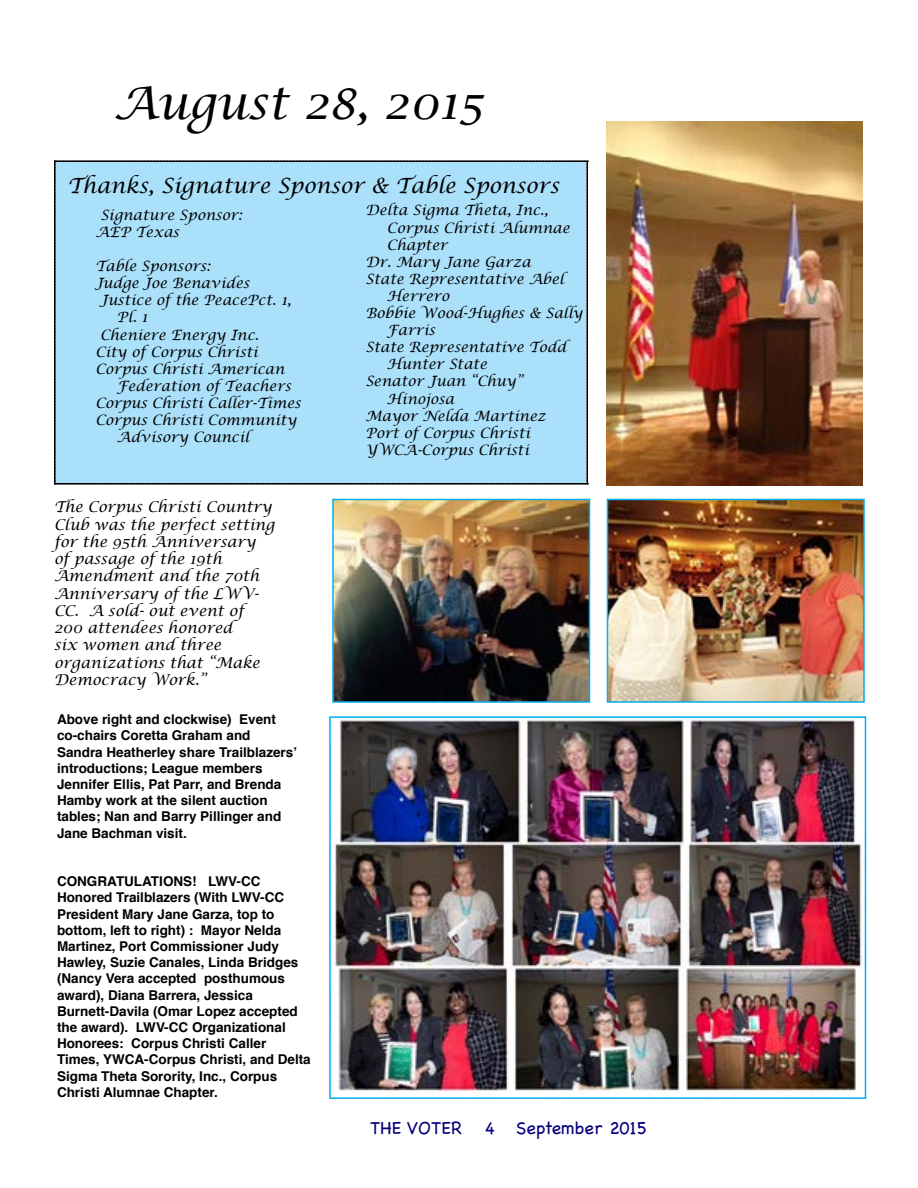
<style>
.page{position:relative;width:918px;height:1188px;background:#fff}
.page>*{position:absolute;margin:0;border:0;box-sizing:border-box;transform-origin:0 0}
.t1{font:italic 45px "Lucida Calligraphy";color:#000}
.t2{font:italic 21px "Lucida Calligraphy";color:#000}
.t3{font:18px "Chalkboard";color:#05007e}
.t4{font:italic 15px/17.2px "Lucida Calligraphy";color:#000}
.t5{font:italic 14.25px/17.1px "Lucida Calligraphy";color:#000}
.t6{font:700 13.5px/16.2px "Helvetica";color:#000}
</style>
<div class="page">
<div style="left:54px;top:160px;width:534px;height:324px;background:#aae0fa"></div>
<img style="left:332px;top:719px;width:530px;height:377px">
<div style="left:329px;top:716px;width:537px;height:383px;border:2px solid #00aeef"></div>
<img style="left:335px;top:502px;width:252px;height:198px">
<div style="left:332px;top:499px;width:258px;height:204px;border:2px solid #00aeef"></div>
<img style="left:606px;top:122px;width:256px;height:363px">
<img style="left:610px;top:502px;width:252px;height:198px">
<div style="left:607px;top:499px;width:258px;height:204px;border:2px solid #00aeef"></div>
<h1 class="t1" style="left:113px;top:76px;width:371px">August 28, 2015</h1>
<h2 class="t2" style="left:68px;top:173px;width:493px">Thanks, Signature Sponsor &amp; Table Sponsors</h2>
<p class="t5" style="left:365px;top:202px;width:184px">Delta Sigma Theta, Inc.,</p>
<p class="t5" style="left:387px;top:219px;width:184px">Corpus Christi Alumnae</p>
<p class="t5" style="left:387px;top:237px;width:62px">Chapter</p>
<p class="t5" style="left:365px;top:254px;width:167px">Dr. Mary Jane Garza</p>
<p class="t5" style="left:365px;top:271px;width:200px">State Representative Abel</p>
<p class="t5" style="left:387px;top:288px;width:64px">Herrero</p>
<p class="t5" style="left:365px;top:305px;width:219px">Bobbie Wood-Hughes &amp; Sally</p>
<p class="t5" style="left:387px;top:322px;width:50px">Farris</p>
<p class="t5" style="left:365px;top:339px;width:202px">State Representative Todd</p>
<p class="t5" style="left:387px;top:356px;width:102px">Hunter State</p>
<p class="t5" style="left:365px;top:373px;width:159px">Senator Juan “Chuy”</p>
<p class="t5" style="left:387px;top:390px;width:69px">Hinojosa</p>
<p class="t5" style="left:365px;top:408px;width:182px">Mayor Nelda Martinez</p>
<p class="t5" style="left:365px;top:425px;width:166px">Port of Corpus Christi</p>
<p class="t5" style="left:365px;top:442px;width:165px">YWCA-Corpus Christi</p>
<p class="t5" style="left:95px;top:207px;width:148px;text-indent:5px">Signature Sponsor:<br>AEP Texas</p>
<p class="t5" style="left:95px;top:258px;width:117px">Table Sponsors:</p>
<p class="t5" style="left:95px;top:275px;width:156px">Judge Joe Benavides</p>
<p class="t5" style="left:100px;top:292px;width:193px">Justice of the PeacePct. 1,</p>
<p class="t5" style="left:117px;top:309px;width:32px">Pl. 1</p>
<p class="t5" style="left:100px;top:326px;width:160px">Cheniere Energy Inc.</p>
<p class="t5" style="left:95px;top:344px;width:164px">City of Corpus Christi</p>
<p class="t5" style="left:95px;top:361px;width:191px">Corpus Christi American</p>
<p class="t5" style="left:117px;top:378px;width:176px">Federation of Teachers</p>
<p class="t5" style="left:95px;top:395px;width:207px">Corpus Christi Caller-Times</p>
<p class="t5" style="left:95px;top:412px;width:203px">Corpus Christi Community</p>
<p class="t5" style="left:117px;top:429px;width:134px">Advisory Council</p>
<p class="t4" style="left:54px;top:499px;width:222px">The Corpus Christi Country<br>Club was the perfect setting for the 95th Anniversary<br>of passage of the 19th<br>Amendment and the 70th<br>Anniversary of the LWV-<br>CC. A sold- out event of<br>200 attendees honored<br>six women and three organizations that “Make<br>Democracy Work.”</p>
<p class="t6" style="left:57px;top:711px;width:242px">Above right and clockwise) Event co-chairs Coretta Graham and<br>Sandra Heatherley share Trailblazers’ introductions; League members<br>Jennifer Ellis, Pat Parr, and Brenda<br>Hamby work at the silent auction tables; Nan and Barry Pillinger and<br>Jane Bachman visit.</p>
<p class="t6" style="left:57px;top:873px;width:255px">CONGRATULATIONS! LWV-CC Honored Trailblazers (With LWV-CC President Mary Jane Garza, top to bottom, left to right) : Mayor Nelda Martinez, Port Commissioner Judy Hawley, Suzie Canales, Linda Bridges (Nancy Vera accepted posthumous award), Diana Barrera, Jessica Burnett-Davila (Omar Lopez accepted the award). LWV-CC Organizational Honorees: Corpus Christi Caller Times, YWCA-Corpus Christi, and Delta Sigma Theta Sorority, Inc., Corpus Christi Alumnae Chapter.</p>
<h3 class="t3" style="left:370px;top:1117px;width:94px">THE VOTER</h3>
<h3 class="t3" style="left:485px;top:1117px;width:163px">4 September 2015</h3>
</div>
